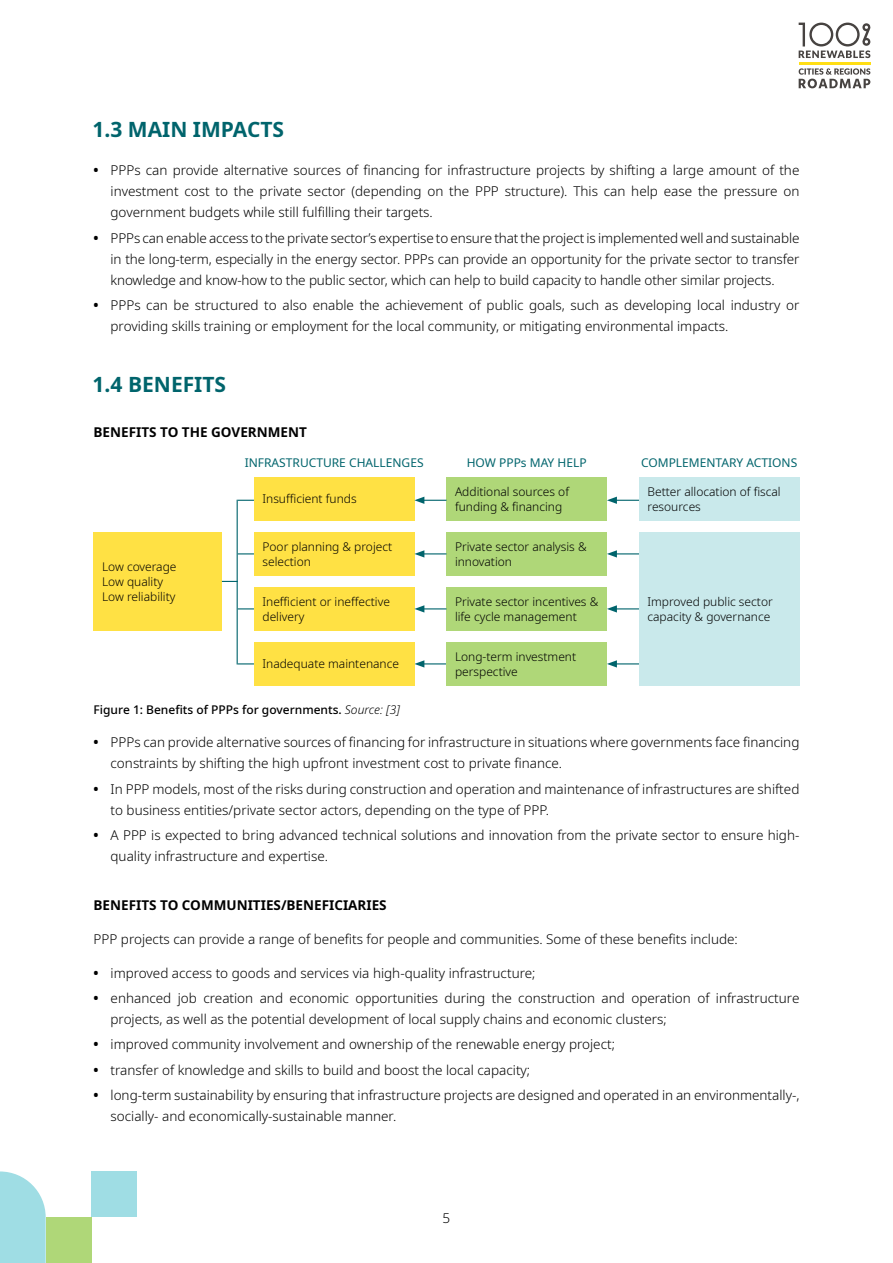
<style>
.page{position:relative;width:893px;height:1263px;background:#fff}
.page>*{position:absolute;margin:0;border:0;box-sizing:border-box;transform-origin:0 0}
.t1{font:700 21px "Noto Sans";color:#00646c}
.t2{font:300 13.5px/21px "Noto Sans";color:#000}
.t3{font:700 13.5px "Noto Sans";color:#000}
.t4{font:300 12px/15px "Noto Sans";color:#000}
.t5{font:12px "Noto Sans";color:#00646c}
.t6{font:500 12px "Noto Sans";color:#000}
.s1{font-weight:700}
.s2{font-weight:300;font-style:italic}
</style>
<div class="page">
<svg style="left:799px;top:23px;width:72px;height:35px"></svg>
<hr style="left:799px;top:62px;width:71px;height:2px;background:#ffde14">
<svg style="left:799px;top:68px;width:71px;height:20px"></svg>
<svg style="left:607px;top:660px;width:32px;height:7px"></svg>
<svg style="left:414px;top:660px;width:32px;height:7px"></svg>
<svg style="left:238px;top:663px;width:16px;height:1px"></svg>
<div style="left:94px;top:532px;width:128px;height:98px;background:#ffe144"></div>
<div style="left:254px;top:477px;width:160px;height:43px;background:#ffe144"></div>
<div style="left:446px;top:477px;width:161px;height:43px;background:#afd778"></div>
<div style="left:639px;top:477px;width:160px;height:43px;background:#c9e9eb"></div>
<div style="left:254px;top:532px;width:160px;height:43px;background:#ffe144"></div>
<div style="left:446px;top:532px;width:161px;height:43px;background:#afd778"></div>
<div style="left:639px;top:532px;width:160px;height:153px;background:#c9e9eb"></div>
<div style="left:254px;top:587px;width:160px;height:43px;background:#ffe144"></div>
<div style="left:446px;top:587px;width:161px;height:43px;background:#afd778"></div>
<div style="left:254px;top:642px;width:160px;height:43px;background:#ffe144"></div>
<div style="left:446px;top:642px;width:161px;height:43px;background:#afd778"></div>
<svg style="left:607px;top:497px;width:32px;height:7px"></svg>
<svg style="left:414px;top:497px;width:32px;height:7px"></svg>
<svg style="left:238px;top:500px;width:16px;height:1px"></svg>
<svg style="left:607px;top:550px;width:32px;height:7px"></svg>
<svg style="left:414px;top:550px;width:32px;height:7px"></svg>
<svg style="left:238px;top:553px;width:16px;height:1px"></svg>
<svg style="left:222px;top:581px;width:15px;height:1px"></svg>
<svg style="left:607px;top:605px;width:32px;height:7px"></svg>
<svg style="left:414px;top:605px;width:32px;height:7px"></svg>
<svg style="left:238px;top:608px;width:16px;height:1px"></svg>
<hr style="left:237px;top:500px;width:1px;height:164px;background:#00646c">
<div style="left:46px;top:1217px;width:45px;height:46px;background:#afd778"></div>
<div style="left:91px;top:1171px;width:46px;height:46px;background:#9fdde4"></div>
<svg style="left:0;top:1171px;width:46px;height:92px"></svg>
<h1 class="t1" style="left:94px;top:115px;width:192px">1.3 MAIN IMPACTS</h1>
<p class="t2" style="left:111px;top:160px;width:690px;text-align:justify;text-indent:-17px"><span class="s1">•</span> PPPs can provide alternative sources of financing for infrastructure projects by shifting a large amount of the investment cost to the private sector (depending on the PPP structure). This can help ease the pressure on government budgets while still fulfilling their targets.</p>
<p class="t2" style="left:111px;top:227px;width:690px;text-align:justify;text-indent:-17px"><span class="s1">•</span> PPPs can enable access to the private sector’s expertise to ensure that the project is implemented well and sustainable in the long-term, especially in the energy sector. PPPs can provide an opportunity for the private sector to transfer knowledge and know-how to the public sector, which can help to build capacity to handle other similar projects.</p>
<p class="t2" style="left:111px;top:295px;width:690px;text-indent:-17px"><span class="s1">•</span> PPPs can be structured to also enable the achievement of public goals, such as developing local industry or providing skills training or employment for the local community, or mitigating environmental impacts.</p>
<h1 class="t1" style="left:94px;top:369px;width:134px">1.4 BENEFITS</h1>
<p class="t3" style="left:94px;top:422px;width:215px">BENEFITS TO THE GOVERNMENT</p>
<p class="t4" style="left:102px;top:559px;width:76px">Low coverage<br>Low quality<br>Low reliability</p>
<p class="t5" style="left:245px;top:454px;width:180px">INFRASTRUCTURE CHALLENGES</p>
<p class="t5" style="left:467px;top:454px;width:121px">HOW PPPs MAY HELP</p>
<p class="t5" style="left:641px;top:454px;width:158px">COMPLEMENTARY ACTIONS</p>
<p class="t4" style="left:455px;top:484px;width:116px">Additional sources of funding &amp; financing</p>
<p class="t4" style="left:647px;top:484px;width:135px">Better allocation of fiscal resources</p>
<p class="t4" style="left:262px;top:539px;width:131px">Poor planning &amp; project selection</p>
<p class="t4" style="left:455px;top:539px;width:133px">Private sector analysis &amp; innovation</p>
<p class="t4" style="left:647px;top:594px;width:127px">Improved public sector capacity &amp; governance</p>
<p class="t4" style="left:262px;top:491px;width:96px">Insufficient funds</p>
<p class="t4" style="left:262px;top:594px;width:129px">Inefficient or ineffective delivery</p>
<p class="t4" style="left:455px;top:594px;width:145px">Private sector incentives &amp; life cycle management</p>
<p class="t4" style="left:262px;top:656px;width:138px">Inadequate maintenance</p>
<p class="t4" style="left:455px;top:649px;width:123px">Long-term investment perspective</p>
<p class="t6" style="left:94px;top:701px;width:308px">Figure 1: Benefits of PPPs for governments. <span class="s2">Source: [3]</span></p>
<p class="t2" style="left:111px;top:732px;width:690px;text-indent:-17px"><span class="s1">•</span> PPPs can provide alternative sources of financing for infrastructure in situations where governments face financing constraints by shifting the high upfront investment cost to private finance.</p>
<p class="t2" style="left:111px;top:779px;width:690px;text-indent:-17px"><span class="s1">•</span> In PPP models, most of the risks during construction and operation and maintenance of infrastructures are shifted to business entities/private sector actors, depending on the type of PPP.</p>
<p class="t2" style="left:111px;top:825px;width:690px;text-indent:-17px"><span class="s1">•</span> A PPP is expected to bring advanced technical solutions and innovation from the private sector to ensure high&shy;quality infrastructure and expertise.</p>
<p class="t3" style="left:94px;top:896px;width:295px">BENEFITS TO COMMUNITIES/BENEFICIARIES</p>
<p class="t2" style="left:94px;top:929px;width:646px">PPP projects can provide a range of benefits for people and communities. Some of these benefits include:</p>
<p class="t2" style="left:94px;top:963px;width:443px"><span class="s1">•</span> improved access to goods and services via high-quality infrastructure;</p>
<p class="t2" style="left:111px;top:988px;width:690px;text-indent:-17px"><span class="s1">•</span> enhanced job creation and economic opportunities during the construction and operation of infrastructure projects, as well as the potential development of local supply chains and economic clusters;</p>
<p class="t2" style="left:94px;top:1034px;width:523px"><span class="s1">•</span> improved community involvement and ownership of the renewable energy project;</p>
<p class="t2" style="left:94px;top:1059px;width:438px"><span class="s1">•</span> transfer of knowledge and skills to build and boost the local capacity;</p>
<p class="t2" style="left:111px;top:1085px;width:690px;text-indent:-17px"><span class="s1">•</span> long-term sustainability by ensuring that infrastructure projects are designed and operated in an environmentally-, socially- and economically-sustainable manner.</p>
<p class="t2" style="left:443px;top:1208px;width:9px">5</p>
</div>
